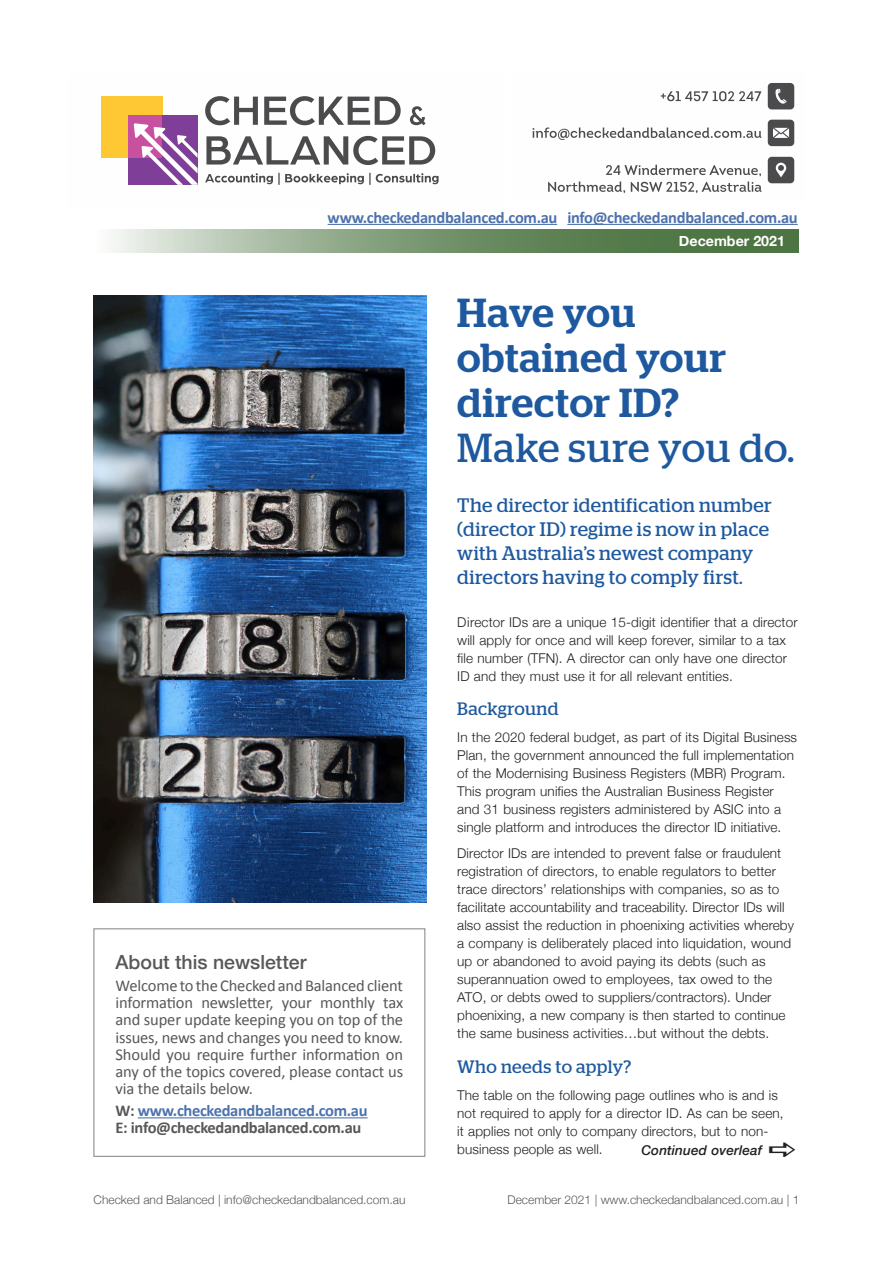
<style>
.page{position:relative;width:893px;height:1263px;background:#fff}
.page>*{position:absolute;margin:0;border:0;box-sizing:border-box;transform-origin:0 0}
.t1{font:500 40.5px/45px "Stag";letter-spacing:.025em;color:#1e599f}
.t2{font:40.5px "Stag";letter-spacing:.02em;color:#1e599f}
.t3{font:19.5px/24px "Stag";letter-spacing:.02em;color:#1e599f}
.t4{font:500 19.5px "Helvetica Neue";color:#57585a}
.t5{font:18px "Stag";letter-spacing:.02em;color:#1e599f}
.t6{font:16.5px/17.2px "Calibri";letter-spacing:-.01em;color:#57585a;text-align:justify}
.t7{font:700 16.5px/17.2px "Calibri";letter-spacing:-.02em;color:#57585a}
.t8{font:700 16.5px "Calibri";letter-spacing:-.02em;color:#4d72ac}
.t9{font:700 14.25px "Helvetica Neue";color:#fff}
.t10{font:300 13.5px/18px "Helvetica Neue";letter-spacing:.01em;color:#231f20}
.t11{font:italic 500 13.5px "Helvetica Neue";letter-spacing:.01em;color:#231f20}
.t12{font:300 12px "Helvetica Neue";color:#57585a}
.s1{color:#4d72ac}
</style>
<div class="page">
<img style="left:93px;top:295px;width:334px;height:608px">
<svg style="left:113px;top:230px;width:686px;height:23px;background:#809c79"></svg>
<div style="left:101px;top:96px;width:61px;height:62px;background:#fec834"></div>
<div style="left:128px;top:116px;width:70px;height:69px;background:#7f3e98"></div>
<div style="left:128px;top:116px;width:34px;height:42px;background:#c7519f"></div>
<svg style="left:134px;top:123px;width:64px;height:62px"></svg>
<svg style="left:205px;top:96px;width:196px;height:29px"></svg>
<svg style="left:410px;top:106px;width:16px;height:19px"></svg>
<svg style="left:206px;top:136px;width:229px;height:29px"></svg>
<svg style="left:205px;top:173px;width:234px;height:12px"></svg>
<hr style="left:328px;top:224px;width:229px;height:1px;background:#4d72ac">
<hr style="left:567px;top:224px;width:231px;height:1px;background:#4d72ac">
<hr style="left:138px;top:1117px;width:230px;height:1px;background:#4d72ac">
<div style="left:94px;top:928px;width:331px;height:229px;border:1px solid #808285"></div>
<div style="left:768px;top:83px;width:26px;height:26px;background:#4b4b4d;border-radius:4px"></div>
<svg style="left:775px;top:89px;width:11px;height:15px"></svg>
<svg style="left:660px;top:91px;width:101px;height:11px"></svg>
<div style="left:768px;top:120px;width:26px;height:26px;background:#4b4b4d;border-radius:4px"></div>
<div style="left:768px;top:157px;width:26px;height:26px;background:#4b4b4d;border-radius:4px"></div>
<svg style="left:533px;top:127px;width:228px;height:13px"></svg>
<svg style="left:548px;top:165px;width:214px;height:28px"></svg>
<svg style="left:773px;top:128px;width:16px;height:10px"></svg>
<svg style="left:776px;top:163px;width:10px;height:14px"></svg>
<p class="t8" style="left:328px;top:205px;width:472px">www.checkedandbalanced.com.au info@checkedandbalanced.com.au</p>
<h2 class="t4" style="left:116px;top:947px;width:193px">About this newsletter</h2>
<p class="t6" style="left:116px;top:976px;width:289px">Welcome to the Checked and Balanced client information newsletter, your monthly tax and super update keeping you on top of the issues, news and changes you need to know.<br>Should you require further information on any of the topics covered, please contact us via the details below.</p>
<p class="t7" style="left:116px;top:1101px;width:254px">W: <span class="s1">www.checkedandbalanced.com.au<br></span>E: info@checkedandbalanced.com.au</p>
<p class="t9" style="left:679px;top:229px;width:108px">December 2021</p>
<h1 class="t1" style="left:457px;top:290px;width:270px">Have you obtained your director ID?</h1>
<h1 class="t2" style="left:457px;top:425px;width:339px">Make sure you do.</h1>
<h2 class="t3" style="left:457px;top:493px;width:316px">The director identification number (director ID) regime is now in place with Australia’s newest company directors having to comply first.</h2>
<p class="t10" style="left:457px;top:612px;width:342px">Director IDs are a unique 15-digit identifier that a director will apply for once and will keep forever, similar to a tax file number (TFN). A director can only have one director ID and they must use it for all relevant entities.</p>
<h3 class="t5" style="left:457px;top:699px;width:103px">Background</h3>
<p class="t10" style="left:457px;top:727px;width:341px">In the 2020 federal budget, as part of its Digital Business Plan, the government announced the full implementation of the Modernising Business Registers (MBR) Program.<br>This program unifies the Australian Business Register and 31 business registers administered by ASIC into a single platform and introduces the director ID initiative.</p>
<p class="t10" style="left:457px;top:844px;width:338px">Director IDs are intended to prevent false or fraudulent registration of directors, to enable regulators to better trace directors’ relationships with companies, so as to facilitate accountability and traceability. Director IDs will also assist the reduction in phoenixing activities whereby a company is deliberately placed into liquidation, wound up or abandoned to avoid paying its debts (such as superannuation owed to employees, tax owed to the ATO, or debts owed to suppliers/contractors). Under phoenixing, a new company is then started to continue the same business activities…but without the debts.</p>
<h3 class="t5" style="left:457px;top:1056px;width:176px">Who needs to apply?</h3>
<p class="t10" style="left:457px;top:1085px;width:328px">The table on the following page outlines who is and is not required to apply for a director ID. As can be seen, it applies not only to company directors, but to non&shy;business people as well.</p>
<p class="t11" style="left:641px;top:1138px;width:122px">Continued overleaf</p>
<p class="t12" style="left:94px;top:1190px;width:313px">Checked and Balanced | info@checkedandbalanced.com.au</p>
<p class="t12" style="left:507px;top:1190px;width:293px">December 2021 | www.checkedandbalanced.com.au | 1</p>
</div>
